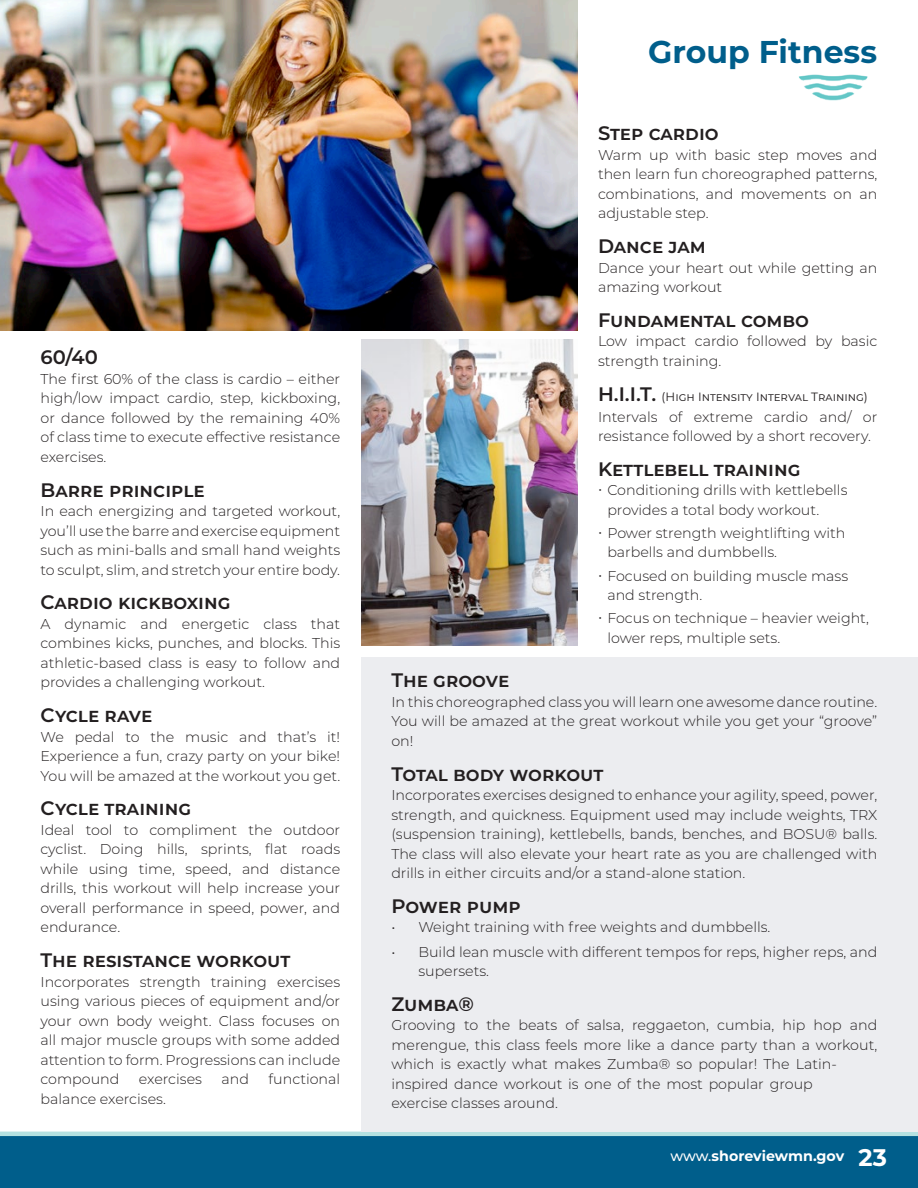
<style>
.page{position:relative;width:918px;height:1188px;background:#fff}
.page>*{position:absolute;margin:0;border:0;box-sizing:border-box;transform-origin:0 0}
.t1{font:700 31.5px "Montserrat";color:#005e8b}
.t2{font:600 19.5px "Montserrat";color:#231f20}
.t3{font:300 14.25px/19.5px "Montserrat";color:#231f20;text-align:justify}
.t4{font:700 14.25px "Montserrat";color:#fff}
.t5{font:12px "Montserrat";color:#231f20}
.s1{font-weight:600;font-size:19.5px}
.s2{font-weight:500}
.s3{font-size:24px}
</style>
<div class="page">
<img style="left:362px;top:339px;width:216px;height:307px">
<div style="left:0;top:1136px;width:918px;height:52px;background:#005e8b"></div>
<hr style="left:0;top:1132px;width:918px;height:4px;background:#b4e1e1">
<div style="left:362px;top:657px;width:556px;height:475px;background:#ecedf0"></div>
<img style="left:0;top:0;width:578px;height:330px">
<img style="left:799px;top:74px;width:69px;height:27px">
<h2 class="t2" style="left:40px;top:344px;width:59px">60/40</h2>
<p class="t3" style="left:40px;top:369px;width:301px">The first 60% of the class is cardio – either high/low impact cardio, step, kickboxing, or dance followed by the remaining 40% of class time to execute effective resistance exercises.</p>
<h2 class="t2" style="left:40px;top:476px;width:166px">Barre principle</h2>
<p class="t3" style="left:40px;top:501px;width:301px">In each energizing and targeted workout, you’ll use the barre and exercise equipment such as mini-balls and small hand weights to sculpt, slim, and stretch your entire body.</p>
<h2 class="t2" style="left:40px;top:589px;width:192px">Cardio kickboxing</h2>
<p class="t3" style="left:40px;top:614px;width:301px">A dynamic and energetic class that combines kicks, punches, and blocks. This athletic-based class is easy to follow and provides a challenging workout.</p>
<h2 class="t2" style="left:40px;top:701px;width:113px">Cycle rave</h2>
<p class="t3" style="left:40px;top:726px;width:301px">We pedal to the music and that’s it!<br>Experience a fun, crazy party on your bike!<br>You will be amazed at the workout you get.</p>
<h2 class="t2" style="left:40px;top:795px;width:152px">Cycle training</h2>
<p class="t3" style="left:40px;top:820px;width:301px">Ideal tool to compliment the outdoor cyclist. Doing hills, sprints, flat roads while using time, speed, and distance drills, this workout will help increase your overall performance in speed, power, and endurance.</p>
<h2 class="t2" style="left:40px;top:946px;width:252px">The resistance workout</h2>
<p class="t3" style="left:40px;top:971px;width:301px">Incorporates strength training exercises using various pieces of equipment and/or your own body weight. Class focuses on all major muscle groups with some added attention to form. Progressions can include compound</p>
<p class="t3" style="left:139px;top:1069px;width:65px">exercises</p>
<p class="t3" style="left:222px;top:1069px;width:29px">and</p>
<p class="t3" style="left:269px;top:1069px;width:73px">functional</p>
<p class="t3" style="left:40px;top:1088px;width:127px">balance exercises.</p>
<h1 class="t1" style="left:648px;top:29px;width:230px">Group Fitness</h1>
<h2 class="t2" style="left:598px;top:120px;width:122px">Step cardio</h2>
<p class="t3" style="left:598px;top:145px;width:281px">Warm up with basic step moves and then learn fun choreographed patterns, combinations, and movements on an adjustable step.</p>
<h2 class="t2" style="left:598px;top:232px;width:109px">Dance jam</h2>
<p class="t3" style="left:598px;top:257px;width:281px">Dance your heart out while getting an amazing workout</p>
<h2 class="t2" style="left:598px;top:306px;width:213px">Fundamental combo</h2>
<p class="t3" style="left:598px;top:331px;width:281px">Low impact cardio followed by basic strength training.</p>
<p class="t5" style="left:598px;top:388px;width:271px"><span class="s1">H.I.I.T.</span> (High Intensity Interval Training)</p>
<p class="t3" style="left:598px;top:406px;width:281px">Intervals of extreme cardio and/ or resistance followed by a short recovery.</p>
<h2 class="t2" style="left:598px;top:455px;width:204px">Kettlebell training</h2>
<p class="t3" style="left:607px;top:480px;width:242px;text-indent:-9px">• Conditioning drills with kettlebells provides a total body workout.</p>
<p class="t3" style="left:607px;top:523px;width:240px;text-indent:-9px">• Power strength weightlifting with barbells and dumbbells.</p>
<p class="t3" style="left:607px;top:565px;width:242px;text-indent:-9px">• Focused on building muscle mass and strength.</p>
<p class="t3" style="left:607px;top:608px;width:263px;text-indent:-9px">• Focus on technique – heavier weight, lower reps, multiple sets.</p>
<h2 class="t2" style="left:391px;top:667px;width:119px">The groove</h2>
<p class="t3" style="left:391px;top:692px;width:487px">In this choreographed class you will learn one awesome dance routine.<br>You will be amazed at the great workout while you get your “groove” on!</p>
<h2 class="t2" style="left:391px;top:760px;width:214px">Total body workout</h2>
<p class="t3" style="left:391px;top:785px;width:488px">Incorporates exercises designed to enhance your agility, speed, power, strength, and quickness. Equipment used may include weights, TRX (suspension training), kettlebells, bands, benches, and BOSU® balls.<br>The class will also elevate your heart rate as you are challenged with drills in either circuits and/or a stand-alone station.</p>
<h2 class="t2" style="left:391px;top:892px;width:131px">Power pump</h2>
<p class="t3" style="left:391px;top:917px;width:381px">• Weight training with free weights and dumbbells.</p>
<p class="t3" style="left:418px;top:941px;width:461px;text-indent:-27px">• Build lean muscle with different tempos for reps, higher reps, and supersets.</p>
<h2 class="t2" style="left:391px;top:990px;width:84px">Zumba®</h2>
<p class="t3" style="left:391px;top:1015px;width:488px;text-align:left">Grooving to the beats of salsa, reggaeton, cumbia, hip hop and merengue, this class feels more like a dance party than a workout, which is exactly what makes Zumba® so popular! The Latin&shy;inspired dance workout is one of the most popular group<br>exercise classes around.</p>
<p class="t4" style="left:671px;top:1146px;width:218px"><span class="s2">www.</span>shoreviewmn.gov <span class="s3">23</span></p>
</div>
